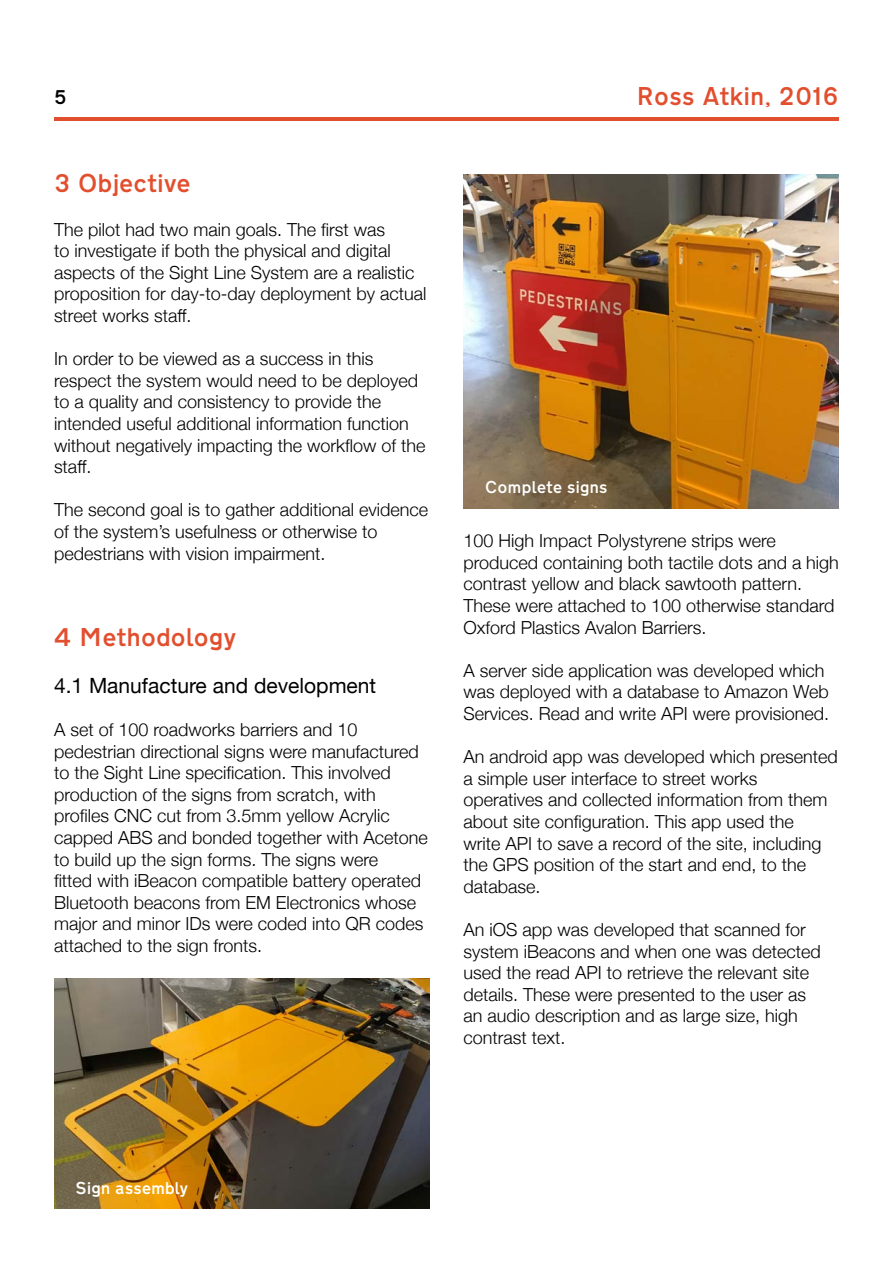
<style>
.page{position:relative;width:893px;height:1263px;background:#fff}
.page>*{position:absolute;margin:0;border:0;box-sizing:border-box;transform-origin:0 0}
.t1{font:500 27px "Transport D";color:#e24f2e}
.t2{font:21px "Helvetica Neue";color:#000}
.t3{font:500 21px "Transport D";color:#000}
.t4{font:300 18px/21.6px "Helvetica Neue";color:#000}
.t5{font:500 18px "Transport D";color:#fff}
</style>
<div class="page">
<hr style="left:54px;top:117px;width:785px;height:3px;background:#e24f2e">
<img style="left:54px;top:979px;width:375px;height:230px">
<img style="left:463px;top:174px;width:376px;height:334px">
<p class="t3" style="left:54px;top:84px;width:14px">5</p>
<h1 class="t1" style="left:636px;top:80px;width:204px">Ross Atkin, 2016</h1>
<h1 class="t1" style="left:54px;top:167px;width:138px">3 Objective</h1>
<p class="t4" style="left:54px;top:217px;width:374px">The pilot had two main goals. The first was<br>to investigate if both the physical and digital aspects of the Sight Line System are a realistic proposition for day-to-day deployment by actual street works staff.</p>
<p class="t4" style="left:54px;top:347px;width:373px">In order to be viewed as a success in this respect the system would need to be deployed to a quality and consistency to provide the intended useful additional information function without negatively impacting the workflow of the staff.</p>
<p class="t4" style="left:54px;top:498px;width:376px">The second goal is to gather additional evidence of the system’s usefulness or otherwise to pedestrians with vision impairment.</p>
<h1 class="t1" style="left:54px;top:621px;width:184px">4 Methodology</h1>
<p class="t2" style="left:54px;top:670px;width:324px">4.1 Manufacture and development</p>
<p class="t4" style="left:54px;top:718px;width:375px">A set of 100 roadworks barriers and 10 pedestrian directional signs were manufactured to the Sight Line specification. This involved production of the signs from scratch, with profiles CNC cut from 3.5mm yellow Acrylic capped ABS and bonded together with Acetone to build up the sign forms. The signs were<br>fitted with iBeacon compatible battery operated Bluetooth beacons from EM Electronics whose major and minor IDs were coded into QR codes attached to the sign fronts.</p>
<p class="t5" style="left:485px;top:476px;width:124px">Complete signs</p>
<p class="t4" style="left:463px;top:529px;width:377px">100 High Impact Polystyrene strips were produced containing both tactile dots and a high contrast yellow and black sawtooth pattern.<br>These were attached to 100 otherwise standard Oxford Plastics Avalon Barriers.</p>
<p class="t4" style="left:463px;top:658px;width:367px">A server side application was developed which was deployed with a database to Amazon Web<br>Services. Read and write API were provisioned.</p>
<p class="t4" style="left:463px;top:745px;width:376px">An android app was developed which presented a simple user interface to street works operatives and collected information from them about site configuration. This app used the<br>write API to save a record of the site, including the GPS position of the start and end, to the database.</p>
<p class="t4" style="left:463px;top:918px;width:359px">An iOS app was developed that scanned for system iBeacons and when one was detected used the read API to retrieve the relevant site details. These were presented to the user as an audio description and as large size, high contrast text.</p>
<p class="t5" style="left:75px;top:1177px;width:114px">Sign assembly</p>
</div>
